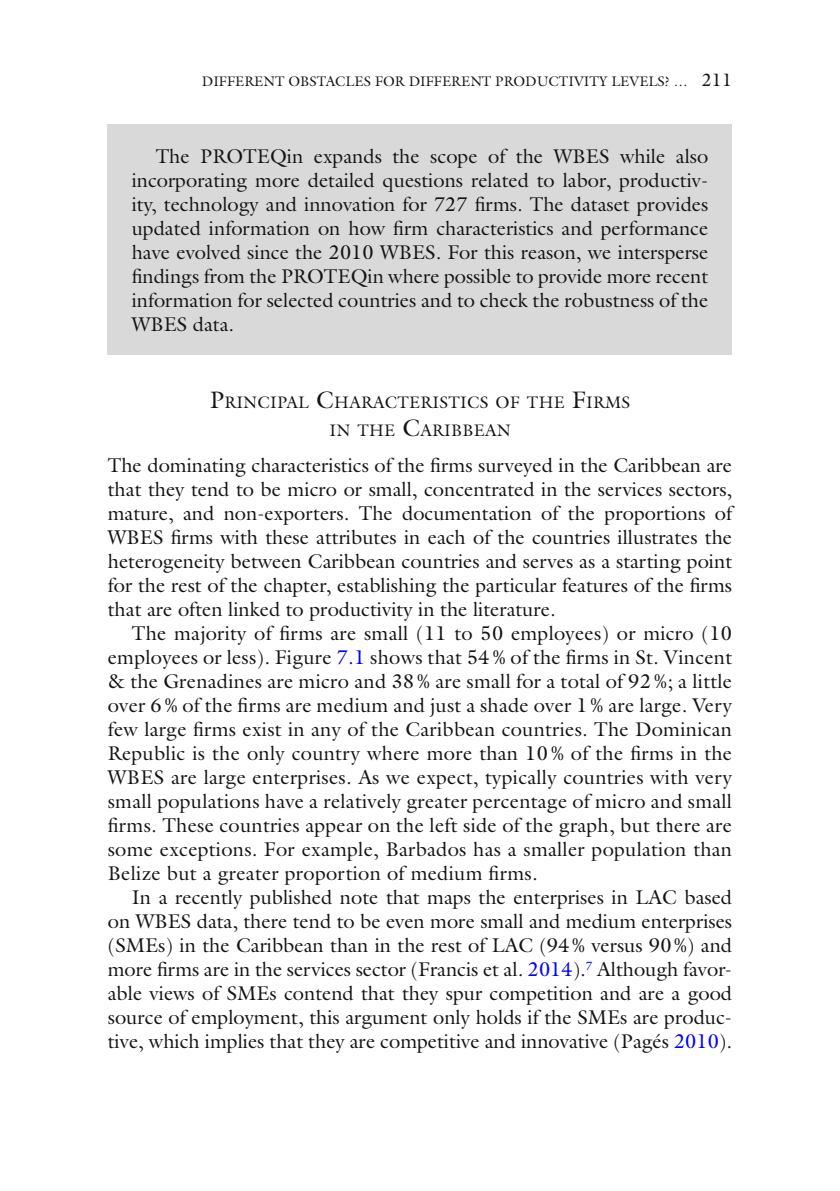
<style>
.page{position:relative;width:840px;height:1191px;background:#fff}
.page>*{position:absolute;margin:0;border:0;box-sizing:border-box;transform-origin:0 0}
.t1{font:20px/24px "Xqqnxh Hgrfqd Ljjlqh Galliard Std";color:#131413;text-align:justify}
.t2{font:16.8px/28px "Xqqnxh Hgrfqd Ljjlqh Galliard Std";letter-spacing:.015em;color:#131413;text-align:center}
.t3{font:14px "Xqqnxh Hgrfqd Ljjlqh Galliard Std";color:#131413}
.s1{font-size:18px}
.s2{font-size:24px}
.s3{color:#00f}
</style>
<div class="page">
<div style="left:108px;top:125px;width:623px;height:230px;background:#d9d9d9"></div>
<p class="t3" style="left:202px;top:76px;width:531px">DIFFERENT OBSTACLES FOR DIFFERENT PRODUCTIVITY LEVELS? … <span class="s1">211</span></p>
<p class="t1" style="left:132px;top:146px;width:578px;text-indent:24px">The PROTEQin expands the scope of the WBES while also incorporating more detailed questions related to labor, productiv&shy;ity, technology and innovation for 727 firms. The dataset provides updated information on how firm characteristics and performance have evolved since the 2010 WBES. For this reason, we intersperse findings from the PROTEQin where possible to provide more recent information for selected countries and to check the robustness of the WBES data.</p>
<p class="t2" style="left:209px;top:390px;width:422px"><span class="s2">P</span>RINCIPAL <span class="s2">C</span>HARACTERISTICS OF THE <span class="s2">F</span>IRMS<br>IN THE <span class="s2">C</span>ARIBBEAN</p>
<p class="t1" style="left:108px;top:455px;width:625px">The dominating characteristics of the firms surveyed in the Caribbean are that they tend to be micro or small, concentrated in the services sectors, mature, and non-exporters. The documentation of the proportions of WBES firms with these attributes in each of the countries illustrates the heterogeneity between Caribbean countries and serves as a starting point for the rest of the chapter, establishing the particular features of the firms that are often linked to productivity in the literature.</p>
<p class="t1" style="left:108px;top:623px;width:625px;text-indent:24px">The majority of firms are small (11 to 50 employees) or micro (10 employees or less). Figure <span class="s3">7.1</span> shows that 54 % of the firms in St. Vincent &amp; the Grenadines are micro and 38 % are small for a total of 92 %; a little over 6 % of the firms are medium and just a shade over 1 % are large. Very few large firms exist in any of the Caribbean countries. The Dominican Republic is the only country where more than 10 % of the firms in the WBES are large enterprises. As we expect, typically countries with very small populations have a relatively greater percentage of micro and small firms. These countries appear on the left side of the graph, but there are some exceptions. For example, Barbados has a smaller population than Belize but a greater proportion of medium firms.</p>
<p class="t1" style="left:108px;top:887px;width:625px;text-indent:24px">In a recently published note that maps the enterprises in LAC based on WBES data, there tend to be even more small and medium enterprises (SMEs) in the Caribbean than in the rest of LAC (94 % versus 90 %) and more firms are in the services sector (Francis et al. <span class="s3">2014</span>). <sup>7</sup> Although favor&shy;able views of SMEs contend that they spur competition and are a good source of employment, this argument only holds if the SMEs are produc&shy;tive, which implies that they are competitive and innovative (Pagés <span class="s3">2010</span>).</p>
</div>
